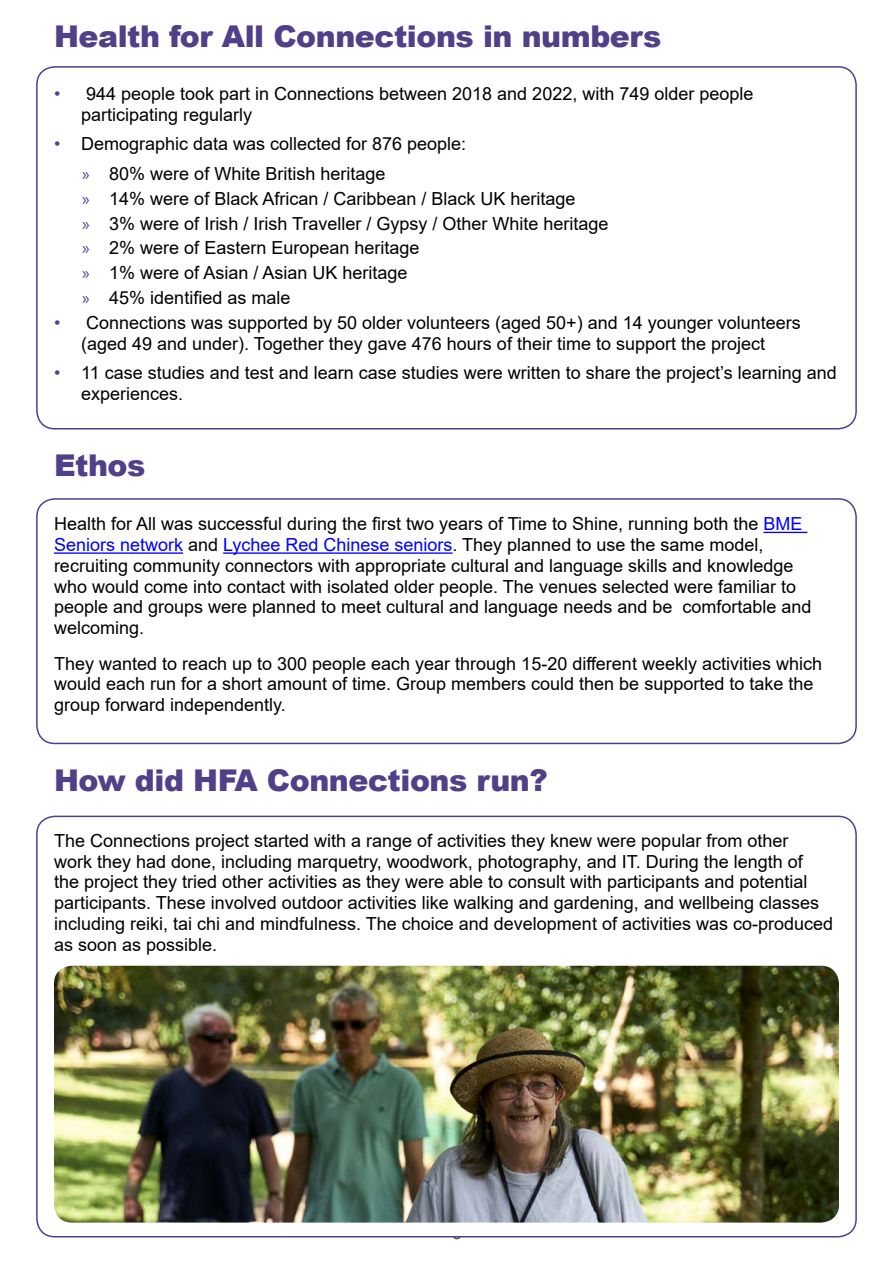
<style>
.page{position:relative;width:893px;height:1263px;background:#fff}
.page>*{position:absolute;margin:0;border:0;box-sizing:border-box;transform-origin:0 0}
.t1{font:900 30px "Arial";letter-spacing:-.015em;color:#513f89}
.t2{font:18px/20.7px "Arial";color:#000}
.t3{font:18px "Arial";color:#513f89}
.s1{color:#513f89}
.s2{font-family:"Myriad Pro";color:#513f89}
.s3{color:#00f}
</style>
<div class="page">
<div style="left:36px;top:66px;width:821px;height:363px;border:2px solid #513f89;border-radius:18px"></div>
<div style="left:36px;top:498px;width:821px;height:246px;border:2px solid #513f89;border-radius:18px"></div>
<hr style="left:763px;top:532px;width:44px;height:1px;background:#00f">
<hr style="left:54px;top:552px;width:129px;height:2px;background:#00f">
<hr style="left:223px;top:552px;width:230px;height:2px;background:#00f">
<div style="left:36px;top:816px;width:821px;height:421px;border:2px solid #513f89;border-radius:18px"></div>
<img style="left:54px;top:966px;width:785px;height:256px">
<h1 class="t1" style="left:54px;top:14px;width:609px">Health for All Connections in numbers</h1>
<p class="t2" style="left:81px;top:84px;width:674px;text-indent:-27px"><span class="s1">•</span> 944 people took part in Connections between 2018 and 2022, with 749 older people participating regularly</p>
<p class="t2" style="left:82px;top:129px;width:385px;line-height:29.2px;text-indent:-28px"><span class="s1">•</span> Demographic data was collected for 876 people: <span class="s2">»</span> 80% were of White British heritage</p>
<p class="t2" style="left:82px;top:186px;width:528px;line-height:24.9px"><span class="s2">»</span> 14% were of Black African / Caribbean / Black UK heritage<br><span class="s2">»</span> 3% were of Irish / Irish Traveller / Gypsy / Other White heritage <span class="s2">»</span> 2% were of Eastern European heritage<br><span class="s2">»</span> 1% were of Asian / Asian UK heritage<br><span class="s2">»</span> 45% identified as male</p>
<p class="t2" style="left:54px;top:312px;width:748px;text-align:center"><span class="s1">•</span> Connections was supported by 50 older volunteers (aged 50+) and 14 younger volunteers (aged 49 and under). Together they gave 476 hours of their time to support the project</p>
<p class="t2" style="left:81px;top:362px;width:757px;text-indent:-27px"><span class="s1">•</span> 11 case studies and test and learn case studies were written to share the project’s learning and experiences.</p>
<h1 class="t1" style="left:54px;top:444px;width:93px">Ethos</h1>
<p class="t2" style="left:54px;top:514px;width:759px">Health for All was successful during the first two years of Time to Shine, running both the <span class="s3">BME Seniors network</span> and <span class="s3">Lychee Red Chinese seniors</span>. They planned to use the same model, recruiting community connectors with appropriate cultural and language skills and knowledge who would come into contact with isolated older people. The venues selected were familiar to people and groups were planned to meet cultural and language needs and be comfortable and welcoming.</p>
<p class="t2" style="left:54px;top:653px;width:769px">They wanted to reach up to 300 people each year through 15-20 different weekly activities which would each run for a short amount of time. Group members could then be supported to take the group forward independently.</p>
<h1 class="t1" style="left:54px;top:759px;width:495px">How did HFA Connections run?</h1>
<p class="t2" style="left:54px;top:830px;width:781px">The Connections project started with a range of activities they knew were popular from other<br>work they had done, including marquetry, woodwork, photography, and IT. During the length of<br>the project they tried other activities as they were able to consult with participants and potential participants. These involved outdoor activities like walking and gardening, and wellbeing classes including reiki, tai chi and mindfulness. The choice and development of activities was co-produced as soon as possible.</p>
<p class="t3" style="left:452px;top:1220px;width:12px">3</p>
</div>
